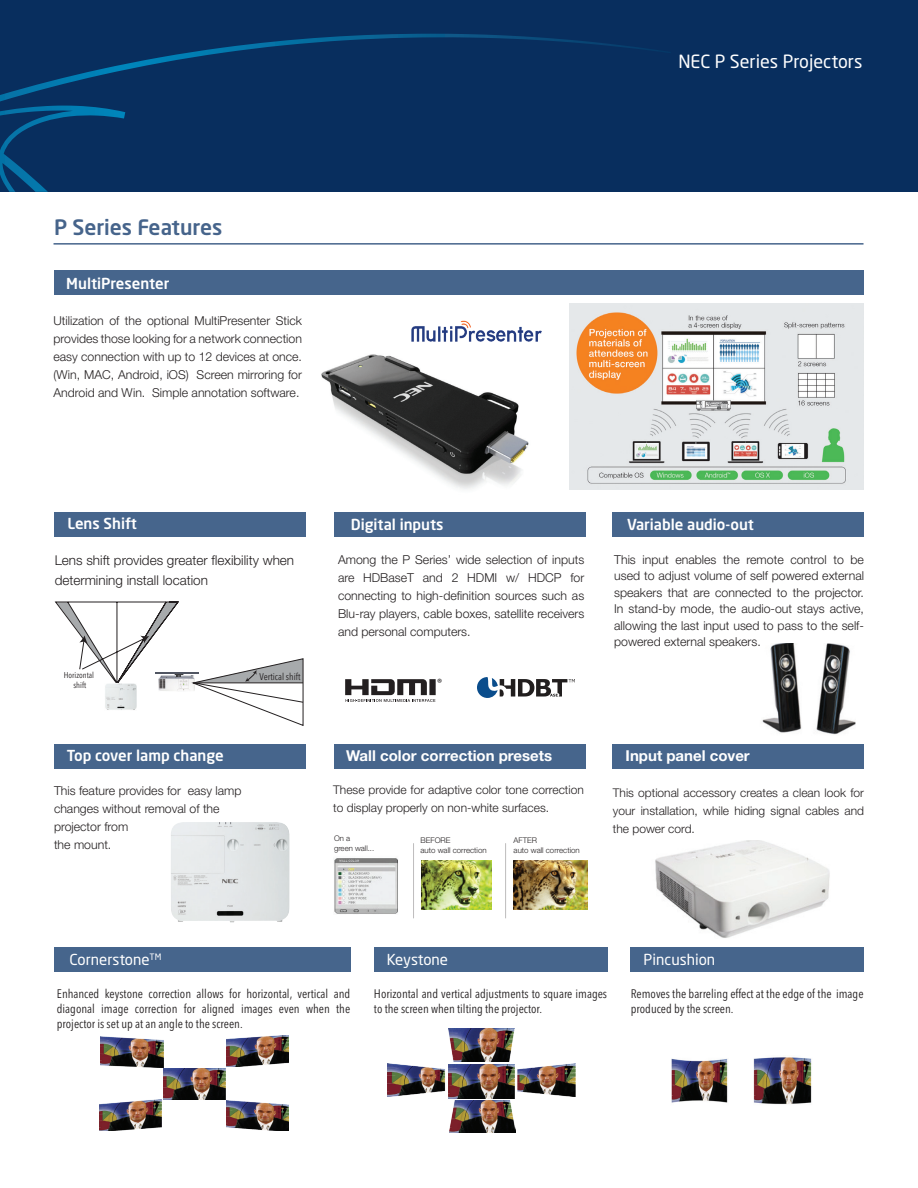
<style>
.page{position:relative;width:918px;height:1188px;background:#fff}
.page>*{position:absolute;margin:0;border:0;box-sizing:border-box;transform-origin:0 0}
.t1{font:500 21px "Neo Sans Pro";color:#46648b}
.t2{font:18px "Neo Sans Std";color:#fff}
.t3{font:500 15px "Neo Sans Pro";color:#fff}
.t4{font:700 15px "Helvetica Neue LT Std";color:#fff}
.t5{font:15px "Neo Sans Std";color:#fff}
.t6{font:300 13.5px/19.5px "Helvetica Neue LT Std";color:#231f20}
.t7{font:300 12.3px/18px "Helvetica Neue LT Std";color:#231f20;text-align:justify}
.t8{font:condensed 12.3px/15px "Avenir Next LT Pro";color:#231f20}
.t9{font:12.15px "Myriad Pro";color:#231f20}
.t10{font:300 12px/18px "Helvetica Neue LT Std";color:#231f20;text-align:justify}
.t11{font:condensed 9.6px "Avenir Next LT Pro";color:#231f20}
.t12{font:condensed 8.4px "Avenir Next LT Pro";color:#231f20}
.t13{font:300 7.95px/9.9px "Helvetica Neue LT Std";color:#231f20}
.t14{font:300 7.8px/9.8px "Helvetica Neue LT Std";color:#231f20}
</style>
<div class="page">
<img style="left:321px;top:354px;width:208px;height:135px">
<div style="left:612px;top:745px;width:252px;height:24px;background:#46658c"></div>
<div style="left:334px;top:745px;width:251px;height:24px;background:#46658c"></div>
<img style="left:334px;top:858px;width:64px;height:56px">
<img style="left:421px;top:860px;width:70px;height:50px">
<img style="left:514px;top:860px;width:73px;height:49px">
<hr style="left:413px;top:843px;width:1px;height:75px;background:#231f20">
<hr style="left:505px;top:843px;width:1px;height:75px;background:#231f20">
<img style="left:655px;top:840px;width:175px;height:98px">
<div style="left:0;top:1px;width:918px;height:191px;background:#082e5e"></div>
<svg style="left:0;top:34px;width:658px;height:158px"></svg>
<img style="left:762px;top:644px;width:94px;height:91px">
<div style="left:612px;top:513px;width:252px;height:24px;background:#46658c"></div>
<div style="left:334px;top:513px;width:251px;height:24px;background:#46658c"></div>
<div style="left:54px;top:513px;width:252px;height:24px;background:#46658c"></div>
<div style="left:54px;top:745px;width:252px;height:24px;background:#46658c"></div>
<hr style="left:54px;top:243px;width:810px;height:2px;background:#46648b">
<div style="left:54px;top:271px;width:810px;height:24px;background:#46658c"></div>
<img style="left:171px;top:822px;width:119px;height:100px">
<img style="left:569px;top:304px;width:295px;height:186px">
<img style="left:411px;top:321px;width:131px;height:20px">
<svg style="left:345px;top:679px;width:91px;height:23px"></svg>
<svg style="left:477px;top:677px;width:98px;height:21px"></svg>
<div style="left:374px;top:947px;width:233px;height:24px;background:#46658c"></div>
<div style="left:631px;top:947px;width:233px;height:24px;background:#46658c"></div>
<div style="left:54px;top:947px;width:296px;height:24px;background:#46658c"></div>
<img style="left:448px;top:1065px;width:66px;height:33px">
<img style="left:449px;top:1101px;width:66px;height:32px">
<img style="left:510px;top:1064px;width:65px;height:32px">
<img style="left:388px;top:1064px;width:65px;height:32px">
<img style="left:448px;top:1029px;width:66px;height:32px">
<img style="left:227px;top:1036px;width:62px;height:30px">
<img style="left:163px;top:1069px;width:63px;height:31px">
<img style="left:99px;top:1100px;width:63px;height:31px">
<img style="left:101px;top:1036px;width:62px;height:31px">
<img style="left:227px;top:1100px;width:62px;height:31px">
<img style="left:671px;top:1058px;width:57px;height:45px">
<img style="left:753px;top:1057px;width:59px;height:47px">
<svg style="left:54px;top:601px;width:250px;height:125px"></svg>
<img style="left:105px;top:684px;width:32px;height:27px">
<h2 class="t2" style="left:678px;top:50px;width:186px">NEC P Series Projectors</h2>
<h1 class="t1" style="left:54px;top:214px;width:170px">P Series Features</h1>
<p class="t3" style="left:66px;top:274px;width:105px">MultiPresenter</p>
<p class="t7" style="left:54px;top:311px;width:250px">Utilization of the optional MultiPresenter Stick provides those looking for a network connection easy connection with up to 12 devices at once. (Win, MAC, Android, iOS) Screen mirroring for Android and Win. Simple annotation software.</p>
<p class="t3" style="left:67px;top:514px;width:71px">Lens Shift</p>
<p class="t6" style="left:55px;top:550px;width:241px">Lens shift provides greater flexibility when determining install location</p>
<p class="t12" style="left:64px;top:670px;width:32px">Horizontal</p>
<p class="t11" style="left:260px;top:671px;width:42px">Vertical shift</p>
<p class="t12" style="left:73px;top:680px;width:14px">shift</p>
<p class="t3" style="left:67px;top:746px;width:159px">Top cover lamp change</p>
<p class="t7" style="left:54px;top:781px;width:189px;text-align:left">This feature provides for easy lamp changes without removal of the projector from<br>the mount.</p>
<p class="t3" style="left:351px;top:515px;width:94px">Digital inputs</p>
<p class="t7" style="left:338px;top:550px;width:248px">Among the P Series’ wide selection of inputs are HDBaseT and 2 HDMI w/ HDCP for connecting to high-definition sources such as Blu-ray players, cable boxes, satellite receivers and personal computers.</p>
<p class="t9" style="left:437px;top:676px;width:7px">®</p>
<p class="t4" style="left:346px;top:746px;width:208px">Wall color correction presets</p>
<p class="t10" style="left:333px;top:780px;width:252px">These provide for adaptive color tone correction to display properly on non-white surfaces.</p>
<p class="t14" style="left:334px;top:833px;width:42px">On a<br>green wall...</p>
<p class="t13" style="left:421px;top:835px;width:68px">BEFORE<br>auto wall correction</p>
<p class="t13" style="left:514px;top:835px;width:68px">AFTER<br>auto wall correction</p>
<p class="t3" style="left:627px;top:515px;width:128px">Variable audio-out</p>
<p class="t7" style="left:614px;top:551px;width:251px;line-height:16.5px">This input enables the remote control to be used to adjust volume of self powered external speakers that are connected to the projector.<br>In stand-by mode, the audio-out stays active, allowing the last input used to pass to the self&shy;powered external speakers.</p>
<p class="t4" style="left:626px;top:746px;width:126px">Input panel cover</p>
<p class="t10" style="left:613px;top:783px;width:253px">This optional accessory creates a clean look for your installation, while hiding signal cables and the power cord.</p>
<p class="t5" style="left:70px;top:951px;width:93px">Cornerstone<sup>TM</sup></p>
<p class="t8" style="left:57px;top:987px;width:295px;text-align:justify">Enhanced keystone correction allows for horizontal, vertical and diagonal image correction for aligned images even when the projector is set up at an angle to the screen.</p>
<p class="t5" style="left:387px;top:951px;width:63px">Keystone</p>
<p class="t8" style="left:374px;top:987px;width:235px">Horizontal and vertical adjustments to square images to the screen when tilting the projector.</p>
<p class="t5" style="left:644px;top:951px;width:73px">Pincushion</p>
<p class="t8" style="left:631px;top:987px;width:234px">Removes the barreling effect at the edge of the image produced by the screen.</p>
</div>
